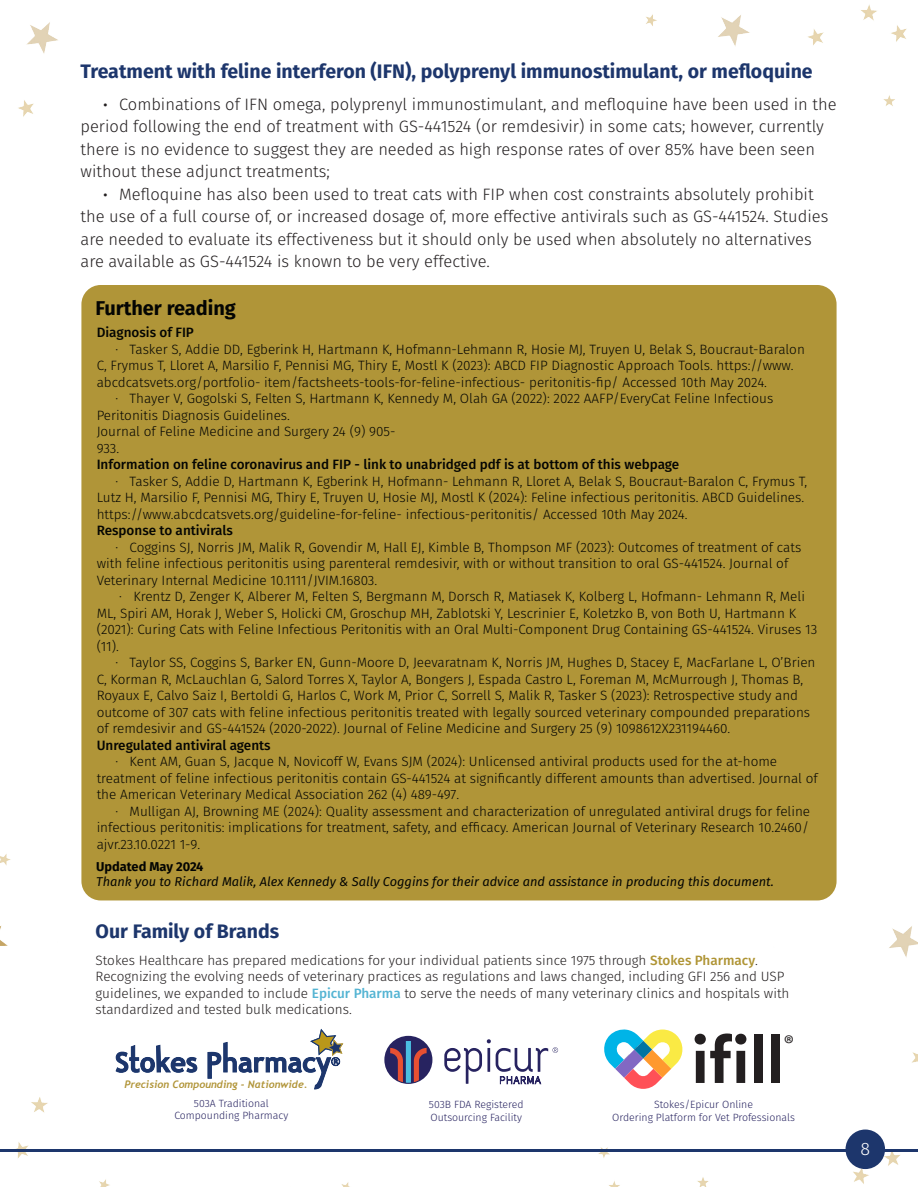
<style>
.page{position:relative;width:918px;height:1188px;background:#fff}
.page>*{position:absolute;margin:0;border:0;box-sizing:border-box;transform-origin:0 0}
.t1{font:24.45px "Myriad Pro";color:#231f20}
.t2{font:700 19.95px "Fira Sans";color:#040503}
.Headings{font:700 19.5px "Fira Sans";color:#1d366c}
.t3{font:300 18px "Fira Sans";color:#fff}
.t4{font:300 16.5px/22.5px "Fira Sans";color:#231f20}
.t5{font:300 13.5px/16.5px "Fira Sans";color:#040503}
.t6{font:300 13.5px/16.5px "Fira Sans";color:#231f20}
.t7{font:500 13.5px "Fira Sans";color:#040503}
.t8{font:italic 12.9px "Fira Sans";color:#040503}
.t9{font:700 12.9px "Fira Sans";color:#040503}
.t10{font:300 10.5px "Fira Sans";color:#272360}
.t11{font:italic 700 10.35px "Trebuchet";color:#b19539}
.s1{font-weight:700}
.s2{font-weight:500;color:#af9434}
.s3{font-weight:500;color:#54b4d3}
</style>
<div class="page">
<hr style="left:0;top:1149px;width:918px;height:3px;background:#1d366c">
<div style="left:846px;top:1130px;width:39px;height:39px;background:#1d366c;border-radius:50%"></div>
<div style="left:81px;top:285px;width:756px;height:615px;background:#b09538;border-radius:19px"></div>
<svg style="left:115px;top:1045px;width:82px;height:28px"></svg>
<svg style="left:207px;top:1028px;width:136px;height:62px"></svg>
<div style="left:384px;top:1036px;width:48px;height:48px;background:#272360;border-radius:50%"></div>
<svg style="left:390px;top:1041px;width:37px;height:42px"></svg>
<svg style="left:444px;top:1039px;width:114px;height:45px"></svg>
<svg style="left:695px;top:1034px;width:51px;height:49px"></svg>
<div style="left:754px;top:1034px;width:9px;height:49px;background:#231f20"></div>
<div style="left:771px;top:1034px;width:9px;height:49px;background:#231f20"></div>
<svg style="left:604px;top:1030px;width:79px;height:59px"></svg>
<p class="Headings" style="left:81px;top:54px;width:734px">Treatment with feline interferon (IFN), polyprenyl immunostimulant, or mefloquine</p>
<p class="t4" style="left:81px;top:93px;width:757px;text-indent:23px"><span class="s1">·</span> Combinations of IFN omega, polyprenyl immunostimulant, and mefloquine have been used in the period following the end of treatment with GS-441524 (or remdesivir) in some cats; however, currently there is no evidence to suggest they are needed as high response rates of over 85% have been seen without these adjunct treatments;</p>
<p class="t4" style="left:81px;top:183px;width:749px;text-indent:23px"><span class="s1">·</span> Mefloquine has also been used to treat cats with FIP when cost constraints absolutely prohibit the use of a full course of, or increased dosage of, more effective antivirals such as GS-441524. Studies are needed to evaluate its effectiveness but it should only be used when absolutely no alternatives are available as GS-441524 is known to be very effective.</p>
<p class="t2" style="left:95px;top:292px;width:142px">Further reading</p>
<p class="t7" style="left:97px;top:322px;width:99px">Diagnosis of FIP</p>
<p class="t5" style="left:97px;top:341px;width:710px;text-indent:19px">· Tasker S, Addie DD, Egberink H, Hartmann K, Hofmann-Lehmann R, Hosie MJ, Truyen U, Belak S, Boucraut-Baralon<br>C, Frymus T, Lloret A, Marsilio F, Pennisi MG, Thiry E, Mostl K (2023): ABCD FIP Diagnostic Approach Tools. https://www. abcdcatsvets.org/portfolio- item/factsheets-tools-for-feline-infectious- peritonitis-fip/ Accessed 10th May 2024.</p>
<p class="t5" style="left:97px;top:390px;width:678px;text-indent:19px">· Thayer V, Gogolski S, Felten S, Hartmann K, Kennedy M, Olah GA (2022): 2022 AAFP/EveryCat Feline Infectious<br>Peritonitis Diagnosis Guidelines.</p>
<p class="t5" style="left:97px;top:423px;width:300px">Journal of Feline Medicine and Surgery 24 (9) 905-</p>
<p class="t5" style="left:97px;top:440px;width:24px">933.</p>
<p class="t7" style="left:97px;top:454px;width:584px">Information on feline coronavirus and FIP - link to unabridged pdf is at bottom of this webpage</p>
<p class="t5" style="left:97px;top:473px;width:712px;text-indent:19px">· Tasker S, Addie D, Hartmann K, Egberink H, Hofmann- Lehmann R, Lloret A, Belak S, Boucraut-Baralon C, Frymus T,<br>Lutz H, Marsilio F, Pennisi MG, Thiry E, Truyen U, Hosie MJ, Mostl K (2024): Feline infectious peritonitis. ABCD Guidelines. https://www.abcdcatsvets.org/guideline-for-feline- infectious-peritonitis/ Accessed 10th May 2024.</p>
<p class="t7" style="left:97px;top:520px;width:138px">Response to antivirals</p>
<p class="t5" style="left:97px;top:539px;width:706px;text-indent:19px">· Coggins SJ, Norris JM, Malik R, Govendir M, Hall EJ, Kimble B, Thompson MF (2023): Outcomes of treatment of cats with feline infectious peritonitis using parenteral remdesivir, with or without transition to oral GS-441524. Journal of<br>Veterinary Internal Medicine 10.1111/JVIM.16803.</p>
<p class="t5" style="left:97px;top:588px;width:722px;text-indent:23px">· Krentz D, Zenger K, Alberer M, Felten S, Bergmann M, Dorsch R, Matiasek K, Kolberg L, Hofmann- Lehmann R, Meli ML, Spiri AM, Horak J, Weber S, Holicki CM, Groschup MH, Zablotski Y, Lescrinier E, Koletzko B, von Both U, Hartmann K (2021): Curing Cats with Feline Infectious Peritonitis with an Oral Multi-Component Drug Containing GS-441524. Viruses 13 (11).</p>
<p class="t5" style="left:97px;top:654px;width:720px;text-indent:19px">· Taylor SS, Coggins S, Barker EN, Gunn-Moore D, Jeevaratnam K, Norris JM, Hughes D, Stacey E, MacFarlane L, O’Brien C, Korman R, McLauchlan G, Salord Torres X, Taylor A, Bongers J, Espada Castro L, Foreman M, McMurrough J, Thomas B, Royaux E, Calvo Saiz I, Bertoldi G, Harlos C, Work M, Prior C, Sorrell S, Malik R, Tasker S (2023): Retrospective study and outcome of 307 cats with feline infectious peritonitis treated with legally sourced veterinary compounded preparations of remdesivir and GS-441524 (2020-2022). Journal of Feline Medicine and Surgery 25 (9) 1098612X231194460.</p>
<p class="t7" style="left:97px;top:734px;width:176px">Unregulated antiviral agents</p>
<p class="t5" style="left:97px;top:753px;width:723px;text-indent:19px">· Kent AM, Guan S, Jacque N, Novicoff W, Evans SJM (2024): Unlicensed antiviral products used for the at-home treatment of feline infectious peritonitis contain GS-441524 at significantly different amounts than advertised. Journal of the American Veterinary Medical Association 262 (4) 489-497.</p>
<p class="t5" style="left:97px;top:803px;width:715px;text-align:justify;text-indent:19px">· Mulligan AJ, Browning ME (2024): Quality assessment and characterization of unregulated antiviral drugs for feline infectious peritonitis: implications for treatment, safety, and efficacy. American Journal of Veterinary Research 10.2460/ ajvr.23.10.0221 1-9.</p>
<p class="t9" style="left:96px;top:855px;width:109px">Updated May 2024</p>
<p class="t8" style="left:96px;top:872px;width:679px">Thank you to Richard Malik, Alex Kennedy &amp; Sally Coggins for their advice and assistance in producing this document.</p>
<p class="Headings" style="left:96px;top:915px;width:185px">Our Family of Brands</p>
<p class="t6" style="left:96px;top:952px;width:695px">Stokes Healthcare has prepared medications for your individual patients since 1975 through <span class="s2">Stokes Pharmacy</span>.<br>Recognizing the evolving needs of veterinary practices as regulations and laws changed, including GFI 256 and USP guidelines, we expanded to include <span class="s3">Epicur Pharma</span> to serve the needs of many veterinary clinics and hospitals with standardized and tested bulk medications.</p>
<p class="t11" style="left:124px;top:1078px;width:185px">Precision Compounding - Nationwide.</p>
<p class="t10" style="left:194px;top:1096px;width:76px">503A Traditional</p>
<p class="t10" style="left:174px;top:1108px;width:116px">Compounding Pharmacy</p>
<p class="t10" style="left:429px;top:1097px;width:96px">503B FDA Registered</p>
<p class="t10" style="left:430px;top:1110px;width:93px">Outsourcing Facility</p>
<p class="t1" style="left:784px;top:1028px;width:12px">®</p>
<p class="t10" style="left:654px;top:1097px;width:101px">Stokes/Epicur Online</p>
<p class="t10" style="left:612px;top:1110px;width:184px">Ordering Platform for Vet Professionals</p>
<h3 class="t3" style="left:860px;top:1136px;width:11px">8</h3>
</div>
